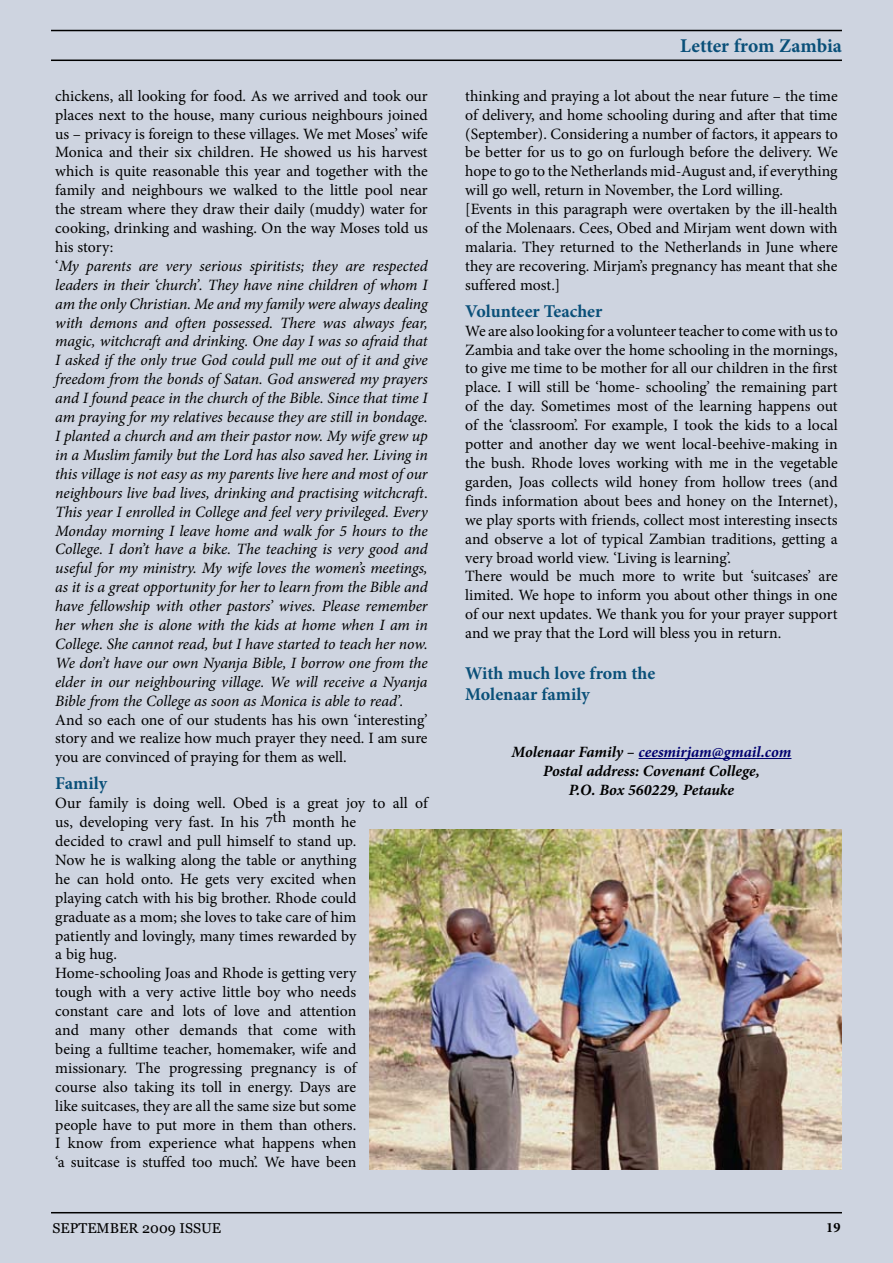
<style>
.page{position:relative;width:893px;height:1263px;background:#ced4e0}
.page>*{position:absolute;margin:0;border:0;box-sizing:border-box;transform-origin:0 0}
.t1{font:700 19.5px "Minion Pro";color:#0a5079}
.t2{font:700 18px/21.6px "Minion Pro";letter-spacing:-.035em;color:#0a5079}
.t3{font:15.75px/18.9px "Minion Pro";letter-spacing:-.005em;color:#000}
.t4{font:italic 15.75px/18.9px "Minion Pro";letter-spacing:-.01em;color:#000}
.t5{font:italic 700 15.75px/18.9px "Minion Pro";letter-spacing:-.005em;color:#000;text-align:center}
.t6{font:14.25px "Georgia";color:#000}
.t7{font:700 14.25px "Minion Pro";color:#000}
.s1{font-style:normal}
.s2{color:#00006e}
</style>
<div class="page">
<hr style="left:51px;top:60px;width:791px;height:1px;background:#000">
<hr style="left:51px;top:30px;width:791px;height:1px;background:#000">
<hr style="left:51px;top:1212px;width:791px;height:1px;background:#000">
<hr style="left:639px;top:758px;width:152px;height:1px;background:#00006e">
<img style="left:369px;top:829px;width:473px;height:340px">
<p class="t4" style="left:55px;top:86px;width:374px"><span class="s1">chickens, all looking for food. As we arrived and took our places next to the house, many curious neighbours joined us – privacy is foreign to these villages. We met Moses’ wife Monica and their six children. He showed us his harvest which is quite reasonable this year and together with the family and neighbours we walked to the little pool near the stream where they draw their daily (muddy) water for cooking, drinking and washing. On the way Moses told us his story:<br>‘</span>My parents are very serious spiritists; they are respected leaders in their ‘church’. They have nine children of whom I am the only Christian. Me and my family were always dealing with demons and often possessed. There was always fear, magic, witchcraft and drinking. One day I was so afraid that I asked if the only true God could pull me out of it and give freedom from the bonds of Satan. God answered my prayers and I found peace in the church of the Bible. Since that time I am praying for my relatives because they are still in bondage.<br>I planted a church and am their pastor now. My wife grew up in a Muslim family but the Lord has also saved her. Living in this village is not easy as my parents live here and most of our neighbours live bad lives, drinking and practising witchcraft<span class="s1">.<br></span>This year I enrolled in College and feel very privileged. Every Monday morning I leave home and walk for 5 hours to the College. I don’t have a bike. The teaching is very good and useful for my ministry. My wife loves the women’s meetings, as it is a great opportunity for her to learn from the Bible and have fellowship with other pastors’ wives. Please remember her when she is alone with the kids at home when I am in College. She cannot read, but I have started to teach her now.<br>We don’t have our own Nyanja Bible, I borrow one from the elder in our neighbouring village. We will receive a Nyanja Bible from the College as soon as Monica is able to read’.</p>
<p class="t3" style="left:55px;top:710px;width:374px;text-align:justify">And so each one of our students has his own ‘interesting’ story and we realize how much prayer they need. I am sure you are convinced of praying for them as well.</p>
<p class="t2" style="left:55px;top:772px;width:54px">Family</p>
<p class="t3" style="left:55px;top:794px;width:374px">Our family is doing well. Obed is a great joy to all of us, developing very fast. In his 7th month he<br>decided to crawl and pull himself to stand up.<br>Now he is walking along the table or anything<br>he can hold onto. He gets very excited when<br>playing catch with his big brother. Rhode could<br>graduate as a mom; she loves to take care of him<br>patiently and lovingly, many times rewarded by<br>a big hug.<br>Home-schooling Joas and Rhode is getting very<br>tough with a very active little boy who needs<br>constant care and lots of love and attention<br>and many other demands that come with<br>being a fulltime teacher, homemaker, wife and missionary. The progressing pregnancy is of<br>course also taking its toll in energy. Days are<br>like suitcases, they are all the same size but some<br>people have to put more in them than others.<br>I know from experience what happens when<br>‘a suitcase is stuffed too much’. We have been</p>
<p class="t1" style="left:680px;top:32px;width:163px">Letter from Zambia</p>
<p class="t3" style="left:465px;top:86px;width:374px">thinking and praying a lot about the near future – the time of delivery, and home schooling during and after that time (September). Considering a number of factors, it appears to be better for us to go on furlough before the delivery. We hope to go to the Netherlands mid-August and, if everything will go well, return in November, the Lord willing.<br>[Events in this paragraph were overtaken by the ill-health of the Molenaars. Cees, Obed and Mirjam went down with malaria. They returned to the Netherlands in June where they are recovering. Mirjam’s pregnancy has meant that she suffered most.]</p>
<p class="t2" style="left:465px;top:300px;width:139px">Volunteer Teacher</p>
<p class="t3" style="left:465px;top:321px;width:374px">We are also looking for a volunteer teacher to come with us to Zambia and take over the home schooling in the mornings, to give me time to be mother for all our children in the first place. I will still be ‘home- schooling’ the remaining part of the day. Sometimes most of the learning happens out of the ‘classroom’. For example, I took the kids to a local potter and another day we went local-beehive-making in the bush. Rhode loves working with me in the vegetable garden, Joas collects wild honey from hollow trees (and finds information about bees and honey on the Internet), we play sports with friends, collect most interesting insects and observe a lot of typical Zambian traditions, getting a very broad world view. ‘Living is learning’.<br>There would be much more to write but ‘suitcases’ are limited. We hope to inform you about other things in one of our next updates. We thank you for your prayer support and we pray that the Lord will bless you in return.</p>
<p class="t2" style="left:465px;top:662px;width:192px">With much love from the<br>Molenaar family</p>
<p class="t5" style="left:511px;top:742px;width:282px">Molenaar Family – <span class="s2">ceesmirjam@gmail.com<br></span>Postal address: Covenant College,<br>P.O. Box 560229, Petauke</p>
<p class="t6" style="left:53px;top:1219px;width:170px">SEPTEMBER 2009 ISSUE</p>
<p class="t7" style="left:826px;top:1218px;width:16px">19</p>
</div>
